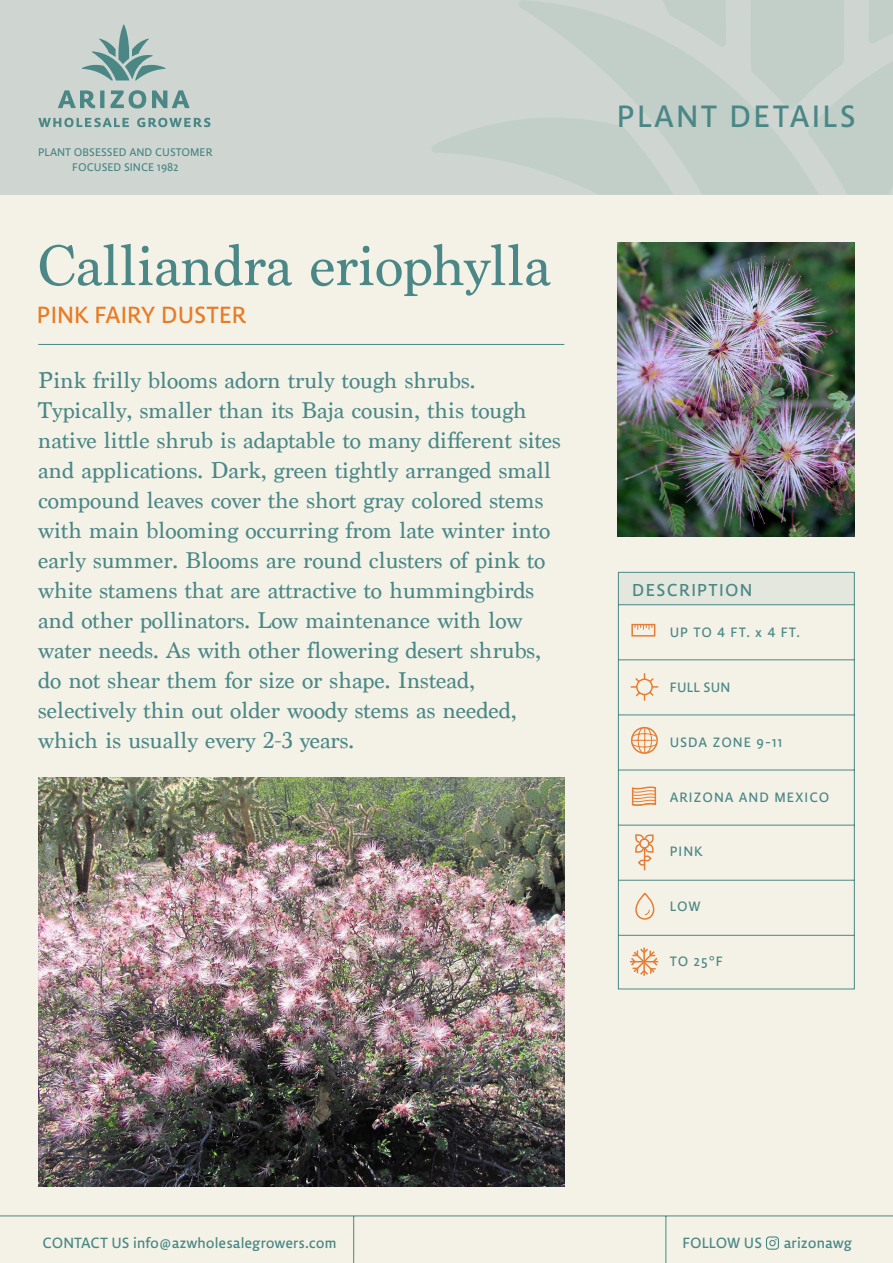
<style>
.page{position:relative;width:893px;height:1263px;background:#f4f2e7}
.page>*{position:absolute;margin:0;border:0;box-sizing:border-box;transform-origin:0 0}
.Títulos{font:60px "Marion";letter-spacing:-.005em;color:#4a8786}
.t1{font:37.5px "Lemon Sans";letter-spacing:.06em;color:#4a8786}
.t2{font:28.5px "Lemon Sans";color:#e87c26}
.párrafo{font:24px/30px "Marion";color:#4a8787}
.t3{font:21px "Lemon Sans";letter-spacing:.06em;color:#4a8786}
.t4{font:18px "Lemon Sans";color:#4a8785}
.Ficha{font:16.5px "Lemon Sans";letter-spacing:.06em;color:#4a8786}
.t5{font:13.5px/15px "Lemon Sans";color:#4a8786;text-align:center}
</style>
<div class="page">
<div style="left:0;top:0;width:893px;height:195px;background:#cfd6d1"></div>
<svg style="left:432px;top:120px;width:86px;height:44px"></svg>
<svg style="left:819px;top:0;width:74px;height:194px"></svg>
<svg style="left:518px;top:0;width:301px;height:194px;fill:#c2cfc9"></svg>
<svg style="left:38px;top:24px;width:172px;height:103px"></svg>
<hr style="left:0;top:1215px;width:893px;height:1px;background:#4a8785">
<hr style="left:353px;top:1216px;width:1px;height:47px;background:#4a8785">
<hr style="left:665px;top:1216px;width:1px;height:47px;background:#4a8785">
<svg style="left:766px;top:1236px;width:13px;height:14px"></svg>
<svg style="left:618px;top:572px;width:237px;height:418px"></svg>
<div style="left:631px;top:624px;width:24px;height:13px;border:2px solid #e67d33"></div>
<svg style="left:635px;top:625px;width:17px;height:5px"></svg>
<svg style="left:631px;top:727px;width:27px;height:27px"></svg>
<svg style="left:635px;top:893px;width:20px;height:27px"></svg>
<svg style="left:634px;top:832px;width:21px;height:38px"></svg>
<svg style="left:629px;top:947px;width:30px;height:29px"></svg>
<svg style="left:631px;top:786px;width:26px;height:20px"></svg>
<svg style="left:629px;top:672px;width:31px;height:30px"></svg>
<hr style="left:38px;top:344px;width:526px;height:1px;background:#4a8787">
<img style="left:617px;top:243px;width:238px;height:293px">
<img style="left:38px;top:778px;width:526px;height:408px">
<p class="t5" style="left:38px;top:144px;width:176px">PLANT OBSESSED AND CUSTOMER<br>FOCUSED SINCE 1982</p>
<p class="Títulos" style="left:37px;top:230px;width:515px">Calliandra eriophylla</p>
<p class="t2" style="left:37px;top:298px;width:211px">PINK FAIRY DUSTER</p>
<p class="párrafo" style="left:38px;top:365px;width:524px">Pink frilly blooms adorn truly tough shrubs.<br>Typically, smaller than its Baja cousin, this tough native little shrub is adaptable to many different sites and applications. Dark, green tightly arranged small compound leaves cover the short gray colored stems with main blooming occurring from late winter into early summer. Blooms are round clusters of pink to white stamens that are attractive to hummingbirds and other pollinators. Low maintenance with low water needs. As with other flowering desert shrubs, do not shear them for size or shape. Instead, selectively thin out older woody stems as needed, which is usually every 2-3 years.</p>
<h2 class="t1" style="left:617px;top:95px;width:240px">PLANT DETAILS</h2>
<p class="t3" style="left:632px;top:578px;width:122px">DESCRIPTION</p>
<p class="Ficha" style="left:670px;top:623px;width:132px">UP TO 4 FT. x 4 FT.</p>
<p class="Ficha" style="left:670px;top:678px;width:62px">FULL SUN</p>
<p class="Ficha" style="left:670px;top:733px;width:114px">USDA ZONE 9-11</p>
<p class="Ficha" style="left:670px;top:787px;width:161px">ARIZONA AND MEXICO</p>
<p class="Ficha" style="left:670px;top:842px;width:35px">PINK</p>
<p class="Ficha" style="left:670px;top:897px;width:32px">LOW</p>
<p class="Ficha" style="left:670px;top:952px;width:55px">TO 25°F</p>
<p class="t4" style="left:43px;top:1232px;width:296px">CONTACT US info@azwholesalegrowers.com</p>
<p class="t4" style="left:682px;top:1232px;width:171px">FOLLOW US arizonawg</p>
</div>
